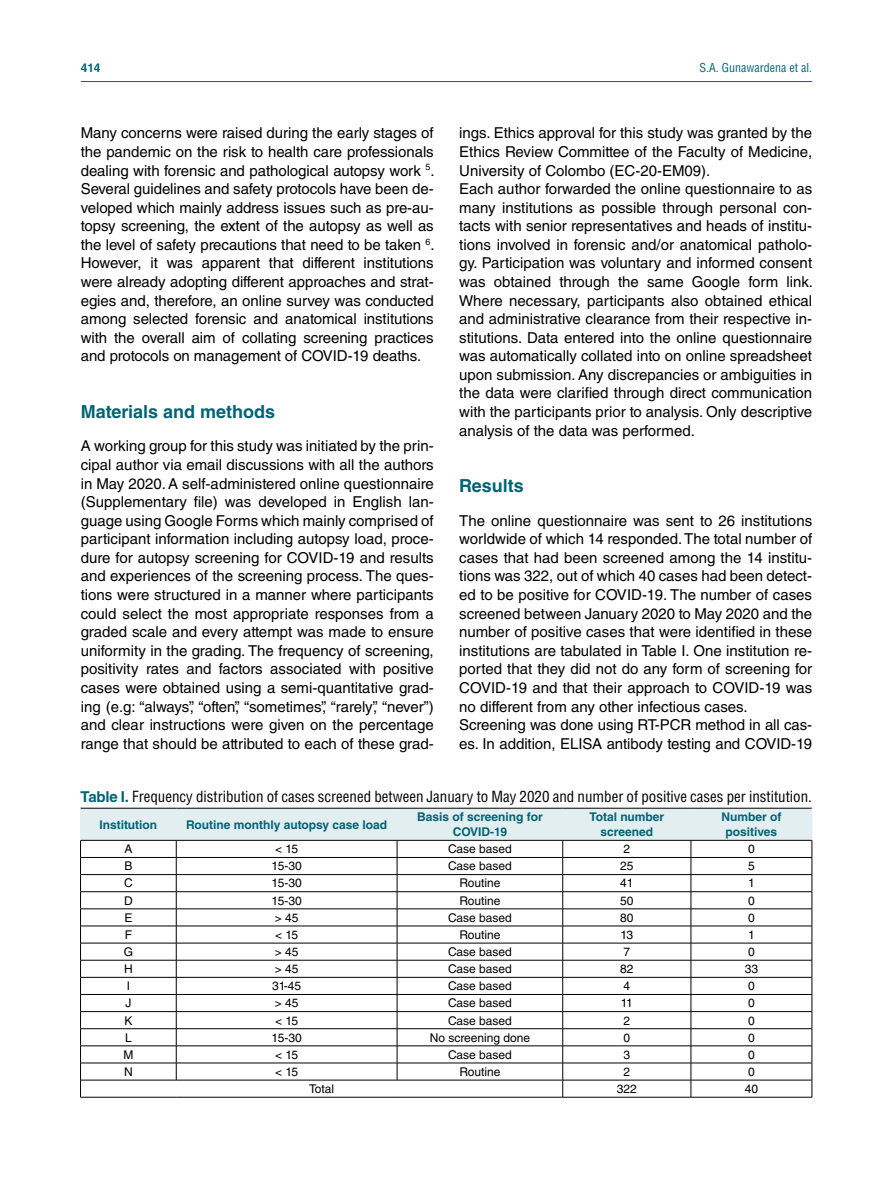
<style>
.page{position:relative;width:893px;height:1191px;background:#fff}
.page>*{position:absolute;margin:0;border:0;box-sizing:border-box;transform-origin:0 0}
.t1{font:700 18px "Helvetica LT Std";color:#006475}
.t2{font:15px/18.6px "Helvetica LT Std";color:#000;text-align:justify}
.t3{font:condensed 15px "Helvetica LT Std";color:#000}
.t4{font:12px "Helvetica LT Std";color:#000}
.t5{font:700 12px/15px "Helvetica LT Std";color:#006475;text-align:center}
.t6{font:condensed 12px "Helvetica LT Std";color:#006475}
.s1{font-weight:700;font-stretch:normal;color:#006475}
</style>
<div class="page">
<hr style="left:81px;top:81px;width:731px;height:1px;background:#006475">
<hr style="left:80px;top:1097px;width:96px;height:1px;background:#000">
<hr style="left:176px;top:1097px;width:221px;height:1px;background:#000">
<hr style="left:397px;top:1097px;width:166px;height:1px;background:#000">
<svg style="left:80px;top:809px;width:733px;height:288px"></svg>
<hr style="left:563px;top:1097px;width:128px;height:1px;background:#000">
<hr style="left:691px;top:1097px;width:121px;height:1px;background:#000">
<hr style="left:80px;top:808px;width:96px;height:1px;background:#000">
<hr style="left:176px;top:808px;width:221px;height:1px;background:#000">
<hr style="left:397px;top:808px;width:166px;height:1px;background:#000">
<hr style="left:563px;top:808px;width:128px;height:1px;background:#000">
<hr style="left:691px;top:808px;width:121px;height:1px;background:#000">
<hr style="left:80px;top:840px;width:96px;height:1px;background:#000">
<hr style="left:176px;top:840px;width:221px;height:1px;background:#000">
<hr style="left:397px;top:840px;width:166px;height:1px;background:#000">
<hr style="left:563px;top:840px;width:128px;height:1px;background:#000">
<hr style="left:691px;top:840px;width:121px;height:1px;background:#000">
<hr style="left:80px;top:808px;width:1px;height:32px;background:#e3eef1">
<hr style="left:812px;top:808px;width:1px;height:32px;background:#e3eef1">
<p class="t5" style="left:81px;top:60px;width:21px">414</p>
<p class="t6" style="left:699px;top:61px;width:114px">S.A. Gunawardena et al.</p>
<p class="t2" style="left:459px;top:124px;width:355px;text-align:left">ings. Ethics approval for this study was granted by the Ethics Review Committee of the Faculty of Medicine, University of Colombo (EC-20-EM09).<br>Each author forwarded the online questionnaire to as many institutions as possible through personal con&shy;tacts with senior representatives and heads of institu&shy;tions involved in forensic and/or anatomical patholo&shy;gy. Participation was voluntary and informed consent was obtained through the same Google form link.<br>Where necessary, participants also obtained ethical and administrative clearance from their respective in&shy;stitutions. Data entered into the online questionnaire was automatically collated into on online spreadsheet upon submission. Any discrepancies or ambiguities in the data were clarified through direct communication with the participants prior to analysis. Only descriptive analysis of the data was performed.</p>
<p class="t2" style="left:81px;top:124px;width:355px">Many concerns were raised during the early stages of the pandemic on the risk to health care professionals dealing with forensic and pathological autopsy work <sup>5</sup>.<br>Several guidelines and safety protocols have been de&shy;veloped which mainly address issues such as pre-au&shy;topsy screening, the extent of the autopsy as well as the level of safety precautions that need to be taken <sup>6</sup>.<br>However, it was apparent that different institutions were already adopting different approaches and strat&shy;egies and, therefore, an online survey was conducted among selected forensic and anatomical institutions with the overall aim of collating screening practices and protocols on management of COVID-19 deaths.</p>
<p class="t1" style="left:81px;top:400px;width:196px">Materials and methods</p>
<p class="t2" style="left:81px;top:437px;width:354px">A working group for this study was initiated by the prin&shy;cipal author via email discussions with all the authors in May 2020. A self-administered online questionnaire (Supplementary file) was developed in English lan&shy;guage using Google Forms which mainly comprised of participant information including autopsy load, proce&shy;dure for autopsy screening for COVID-19 and results and experiences of the screening process. The ques&shy;tions were structured in a manner where participants could select the most appropriate responses from a graded scale and every attempt was made to ensure uniformity in the grading. The frequency of screening, positivity rates and factors associated with positive cases were obtained using a semi-quantitative grad&shy;ing (e.g: “always”, “often”, “sometimes”, “rarely”, “never”) and clear instructions were given on the percentage range that should be attributed to each of these grad-</p>
<p class="t1" style="left:459px;top:474px;width:66px">Results</p>
<p class="t2" style="left:459px;top:511px;width:354px;text-align:left">The online questionnaire was sent to 26 institutions worldwide of which 14 responded. The total number of cases that had been screened among the 14 institu&shy;tions was 322, out of which 40 cases had been detect&shy;ed to be positive for COVID-19. The number of cases screened between January 2020 to May 2020 and the number of positive cases that were identified in these institutions are tabulated in Table I. One institution re&shy;ported that they did not do any form of screening for COVID-19 and that their approach to COVID-19 was no different from any other infectious cases.<br>Screening was done using RT-PCR method in all cas&shy;es. In addition, ELISA antibody testing and COVID-19</p>
<p class="t3" style="left:81px;top:787px;width:733px"><span class="s1">Table I.</span> Frequency distribution of cases screened between January to May 2020 and number of positive cases per institution.</p>
<p class="t5" style="left:100px;top:816px;width:59px">Institution</p>
<p class="t5" style="left:186px;top:816px;width:203px">Routine monthly autopsy case load</p>
<p class="t5" style="left:417px;top:809px;width:127px">Basis of screening for<br>COVID-19</p>
<p class="t5" style="left:589px;top:809px;width:76px">Total number screened</p>
<p class="t5" style="left:721px;top:809px;width:61px">Number of positives</p>
<p class="t4" style="left:124px;top:842px;width:10px">A</p>
<p class="t4" style="left:275px;top:842px;width:25px">&lt; 15</p>
<p class="t4" style="left:448px;top:842px;width:65px">Case based</p>
<p class="t4" style="left:623px;top:842px;width:8px">2</p>
<p class="t4" style="left:748px;top:842px;width:8px">0</p>
<p class="t4" style="left:124px;top:859px;width:10px">B</p>
<p class="t4" style="left:272px;top:859px;width:32px">15-30</p>
<p class="t4" style="left:448px;top:859px;width:65px">Case based</p>
<p class="t4" style="left:620px;top:859px;width:15px">25</p>
<p class="t4" style="left:748px;top:859px;width:8px">5</p>
<p class="t4" style="left:124px;top:876px;width:10px">C</p>
<p class="t4" style="left:272px;top:876px;width:32px">15-30</p>
<p class="t4" style="left:459px;top:876px;width:43px">Routine</p>
<p class="t4" style="left:620px;top:876px;width:15px">41</p>
<p class="t4" style="left:748px;top:876px;width:8px">1</p>
<p class="t4" style="left:124px;top:893px;width:10px">D</p>
<p class="t4" style="left:272px;top:893px;width:32px">15-30</p>
<p class="t4" style="left:459px;top:893px;width:43px">Routine</p>
<p class="t4" style="left:620px;top:893px;width:15px">50</p>
<p class="t4" style="left:748px;top:893px;width:8px">0</p>
<p class="t4" style="left:124px;top:910px;width:10px">E</p>
<p class="t4" style="left:275px;top:910px;width:25px">&gt; 45</p>
<p class="t4" style="left:448px;top:910px;width:65px">Case based</p>
<p class="t4" style="left:620px;top:910px;width:15px">80</p>
<p class="t4" style="left:748px;top:910px;width:8px">0</p>
<p class="t4" style="left:125px;top:927px;width:9px">F</p>
<p class="t4" style="left:275px;top:927px;width:25px">&lt; 15</p>
<p class="t4" style="left:459px;top:927px;width:43px">Routine</p>
<p class="t4" style="left:620px;top:927px;width:14px">13</p>
<p class="t4" style="left:748px;top:927px;width:8px">1</p>
<p class="t4" style="left:124px;top:944px;width:11px">G</p>
<p class="t4" style="left:275px;top:944px;width:25px">&gt; 45</p>
<p class="t4" style="left:448px;top:944px;width:65px">Case based</p>
<p class="t4" style="left:623px;top:944px;width:8px">7</p>
<p class="t4" style="left:748px;top:944px;width:8px">0</p>
<p class="t4" style="left:124px;top:962px;width:10px">H</p>
<p class="t4" style="left:275px;top:962px;width:25px">&gt; 45</p>
<p class="t4" style="left:448px;top:962px;width:65px">Case based</p>
<p class="t4" style="left:620px;top:962px;width:15px">82</p>
<p class="t4" style="left:745px;top:962px;width:15px">33</p>
<p class="t4" style="left:127px;top:979px;width:5px">I</p>
<p class="t4" style="left:272px;top:979px;width:31px">31-45</p>
<p class="t4" style="left:448px;top:979px;width:65px">Case based</p>
<p class="t4" style="left:623px;top:979px;width:8px">4</p>
<p class="t4" style="left:748px;top:979px;width:8px">0</p>
<p class="t4" style="left:125px;top:996px;width:7px">J</p>
<p class="t4" style="left:275px;top:996px;width:25px">&gt; 45</p>
<p class="t4" style="left:448px;top:996px;width:65px">Case based</p>
<p class="t4" style="left:621px;top:996px;width:13px">11</p>
<p class="t4" style="left:748px;top:996px;width:8px">0</p>
<p class="t4" style="left:124px;top:1013px;width:10px">K</p>
<p class="t4" style="left:275px;top:1013px;width:25px">&lt; 15</p>
<p class="t4" style="left:448px;top:1013px;width:65px">Case based</p>
<p class="t4" style="left:623px;top:1013px;width:8px">2</p>
<p class="t4" style="left:748px;top:1013px;width:8px">0</p>
<p class="t4" style="left:125px;top:1030px;width:8px">L</p>
<p class="t4" style="left:272px;top:1030px;width:32px">15-30</p>
<p class="t4" style="left:430px;top:1030px;width:102px">No screening done</p>
<p class="t4" style="left:623px;top:1030px;width:8px">0</p>
<p class="t4" style="left:748px;top:1030px;width:8px">0</p>
<p class="t4" style="left:123px;top:1047px;width:11px">M</p>
<p class="t4" style="left:275px;top:1047px;width:25px">&lt; 15</p>
<p class="t4" style="left:448px;top:1047px;width:65px">Case based</p>
<p class="t4" style="left:623px;top:1047px;width:8px">3</p>
<p class="t4" style="left:748px;top:1047px;width:8px">0</p>
<p class="t4" style="left:124px;top:1064px;width:10px">N</p>
<p class="t4" style="left:275px;top:1064px;width:25px">&lt; 15</p>
<p class="t4" style="left:459px;top:1064px;width:43px">Routine</p>
<p class="t4" style="left:623px;top:1064px;width:8px">2</p>
<p class="t4" style="left:748px;top:1064px;width:8px">0</p>
<p class="t4" style="left:309px;top:1081px;width:27px">Total</p>
<p class="t4" style="left:617px;top:1081px;width:22px">322</p>
<p class="t4" style="left:745px;top:1081px;width:15px">40</p>
</div>
